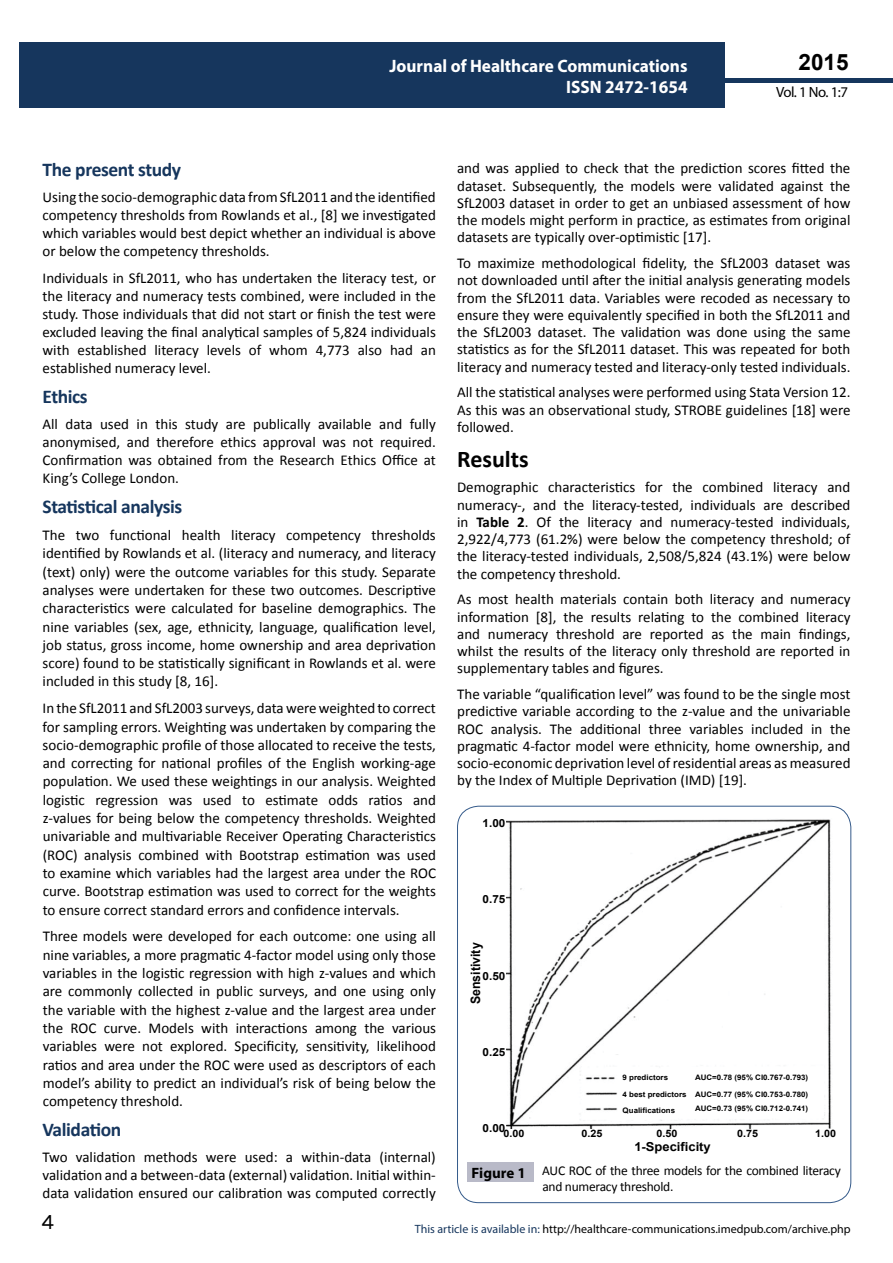
<style>
.page{position:relative;width:893px;height:1263px;background:#fff}
.page>*{position:absolute;margin:0;border:0;box-sizing:border-box;transform-origin:0 0}
.t1{font:25.5px "Tunga";color:#000}
.t2{font:700 24px "Calibri";color:#000}
.t3{font:700 22.5px "Arial";color:#000}
.t4{font:700 19.5px "Calibri";letter-spacing:-.02em;color:#16365d}
.t5{font:700 18px/21.6px "Myriad Pro";color:#fff;text-align:right;scale:.96 1}
.t6{font:15px/18.3px "Calibri";color:#000;text-align:justify}
.t7{font:700 15px "Myriad Pro";color:#000}
.t8{font:14.85px "Myriad Pro";color:#000}
.t9{font:13.5px/16.2px "Calibri";letter-spacing:-.02em;color:#000}
.t10{font:700 13.05px "Arial";color:#000;scale:.95 1}
.t11{font:700 12.3px "Arial";color:#000;scale:1.05 1}
.t12{font:12px "Myriad Pro";color:#000}
.t13{font:700 11.1px "Arial";color:#000;scale:1.05 1}
.t14{font:700 10.2px "Arial";color:#000;scale:1.05 1}
.t15{font:700 7.5px/14.7px "Arial";color:#000;scale:1.05 1}
.s1{font-weight:700}
.s2{color:#16365d}
</style>
<div class="page">
<hr style="left:724px;top:78px;width:169px;height:4px;background:#16365d">
<div style="left:19px;top:42px;width:690px;height:66px;background:#16365d"></div>
<div style="left:709px;top:42px;width:16px;height:66px;background:#16365d"></div>
<div style="left:467px;top:1162px;width:67px;height:20px;background:#b9bac8"></div>
<img style="left:506px;top:819px;width:325px;height:310px">
<div style="left:619px;top:1069px;width:197px;height:48px;background:#fff"></div>
<p class="t5" style="left:517px;top:54px;width:198px">ARCHIVOS DE MEDICINA<br>ISSN 1698-9 65</p>
<h3 class="t3" style="left:799px;top:47px;width:52px">2015</h3>
<p class="t5" style="left:389px;top:54px;width:312px">Journal of Healthcare Communications<br>ISSN 2472-1654</p>
<p class="t8" style="left:776px;top:83px;width:73px">Vol. 1 No. 1:7</p>
<h3 class="t4" style="left:43px;top:157px;width:140px">The present study</h3>
<p class="t6" style="left:43px;top:188px;width:395px">Using the socio-demographic data fromSfL2011 and the identified competency thresholds from Rowlands et al., [8] we investigated which variables would best depict whether an individual is above or below the competency thresholds.</p>
<p class="t6" style="left:43px;top:269px;width:395px">Individuals in SfL2011, who has undertaken the literacy test, or the literacy and numeracy tests combined, were included in the study. Those individuals that did not start or finish the test were excluded leaving the final analytical samples of 5,824 individuals with established literacy levels of whom 4,773 also had an established numeracy level.</p>
<h3 class="t4" style="left:43px;top:384px;width:47px">Ethics</h3>
<p class="t6" style="left:43px;top:415px;width:395px">All data used in this study are publically available and fully anonymised, and therefore ethics approval was not required.<br>Confirmation was obtained from the Research Ethics Office at King’s College London.</p>
<h3 class="t4" style="left:43px;top:494px;width:141px">Statistical analysis</h3>
<p class="t6" style="left:43px;top:526px;width:395px">The two functional health literacy competency thresholds identified by Rowlands et al. (literacy and numeracy, and literacy (text) only) were the outcome variables for this study. Separate analyses were undertaken for these two outcomes. Descriptive characteristics were calculated for baseline demographics. The nine variables (sex, age, ethnicity, language, qualification level, job status, gross income, home ownership and area deprivation score) found to be statistically significant in Rowlands et al. were included in this study [8, 16].</p>
<p class="t6" style="left:43px;top:699px;width:395px">In the SfL2011 and SfL2003 surveys, data were weighted to correct for sampling errors. Weighting was undertaken by comparing the socio-demographic profile of those allocated to receive the tests, and correcting for national profiles of the English working-age population. We used these weightings in our analysis. Weighted logistic regression was used to estimate odds ratios and z-values for being below the competency thresholds. Weighted univariable and multivariable Receiver Operating Characteristics (ROC) analysis combined with Bootstrap estimation was used to examine which variables had the largest area under the ROC curve. Bootstrap estimation was used to correct for the weights to ensure correct standard errors and confidence intervals.</p>
<p class="t6" style="left:43px;top:927px;width:395px">Three models were developed for each outcome: one using all nine variables, a more pragmatic 4-factor model using only those variables in the logistic regression with high z-values and which are commonly collected in public surveys, and one using only the variable with the highest z-value and the largest area under the ROC curve. Models with interactions among the various variables were not explored. Specificity, sensitivity, likelihood ratios and area under the ROC were used as descriptors of each model’s ability to predict an individual’s risk of being below the competency threshold.</p>
<h3 class="t4" style="left:43px;top:1116px;width:80px">Validation</h3>
<p class="t6" style="left:42px;top:1148px;width:395px">Two validation methods were used: a within-data (internal) validation and a between-data (external) validation. Initial within&shy;data validation ensured our calibration was computed correctly</p>
<p class="t6" style="left:457px;top:159px;width:395px;line-height:17.4px">and was applied to check that the prediction scores fitted the dataset. Subsequently, the models were validated against the SfL2003 dataset in order to get an unbiased assessment of how the models might perform in practice, as estimates from original datasets are typically over-optimistic [17].</p>
<p class="t6" style="left:457px;top:254px;width:395px;line-height:17.2px">To maximize methodological fidelity, the SfL2003 dataset was not downloaded until after the initial analysis generating models from the SfL2011 data. Variables were recoded as necessary to ensure they were equivalently specified in both the SfL2011 and the SfL2003 dataset. The validation was done using the same statistics as for the SfL2011 dataset. This was repeated for both literacy and numeracy tested and literacy-only tested individuals.</p>
<p class="t6" style="left:457px;top:384px;width:395px;line-height:17.2px">All the statistical analyses were performed using Stata Version 12.<br>As this was an observational study, STROBE guidelines [18] were followed.</p>
<h2 class="t2" style="left:457px;top:443px;width:73px">Results</h2>
<p class="t6" style="left:457px;top:479px;width:395px;line-height:17.2px">Demographic characteristics for the combined literacy and numeracy-, and the literacy-tested, individuals are described in <span class="s1">Table 2</span>. Of the literacy and numeracy-tested individuals, 2,922/4,773 (61.2%) were below the competency threshold; of the literacy-tested individuals, 2,508/5,824 (43.1%) were below the competency threshold.</p>
<p class="t6" style="left:457px;top:591px;width:395px;line-height:17.2px">As most health materials contain both literacy and numeracy information [8], the results relating to the combined literacy and numeracy threshold are reported as the main findings, whilst the results of the literacy only threshold are reported in supplementary tables and figures.</p>
<p class="t6" style="left:457px;top:686px;width:395px;line-height:17.2px">The variable “qualification level” was found to be the single most predictive variable according to the z-value and the univariable ROC analysis. The additional three variables included in the pragmatic 4-factor model were ethnicity, home ownership, and socio-economic deprivation level of residential areas as measured by the Index of Multiple Deprivation (IMD) [19].</p>
<p class="t13" style="left:483px;top:816px;width:23px">1.00</p>
<p class="t13" style="left:483px;top:892px;width:23px">0.75</p>
<p class="t10" style="left:467px;top:1004px;width:67px;rotate:-90deg">Sensitivity</p>
<p class="t13" style="left:483px;top:968px;width:23px">0.50</p>
<p class="t13" style="left:483px;top:1045px;width:23px">0.25</p>
<p class="t15" style="left:623px;top:1070px;width:45px">9 predictors</p>
<p class="t15" style="left:623px;top:1087px;width:62px">4 best predictors</p>
<p class="t15" style="left:623px;top:1103px;width:51px">Qualifications</p>
<p class="t15" style="left:695px;top:1070px;width:109px">AUC=0.78 (95% CI0.767-0.793)</p>
<p class="t15" style="left:695px;top:1087px;width:109px">AUC=0.77 (95% CI0.753-0.780)<br>AUC=0.73 (95% CI0.712-0.741)</p>
<p class="t13" style="left:483px;top:1121px;width:23px">0.00</p>
<p class="t14" style="left:504px;top:1126px;width:21px">0.00</p>
<p class="t14" style="left:582px;top:1126px;width:21px">0.25</p>
<p class="t14" style="left:656px;top:1126px;width:21px">0.50</p>
<p class="t14" style="left:737px;top:1126px;width:21px">0.75</p>
<p class="t14" style="left:815px;top:1126px;width:21px">1.00</p>
<p class="t7" style="left:472px;top:1163px;width:56px">Figure 1</p>
<p class="t11" style="left:634px;top:1138px;width:74px">1-Specificity</p>
<p class="t9" style="left:542px;top:1162px;width:300px">AUC ROC of the three models for the combined literacy and numeracy threshold.</p>
<h1 class="t1" style="left:41px;top:1205px;width:15px">4</h1>
<p class="t12" style="left:415px;top:1221px;width:437px"><span class="s2">This article is available in:</span> http://healthcare-communications.imedpub.com/archive.php</p>
</div>
